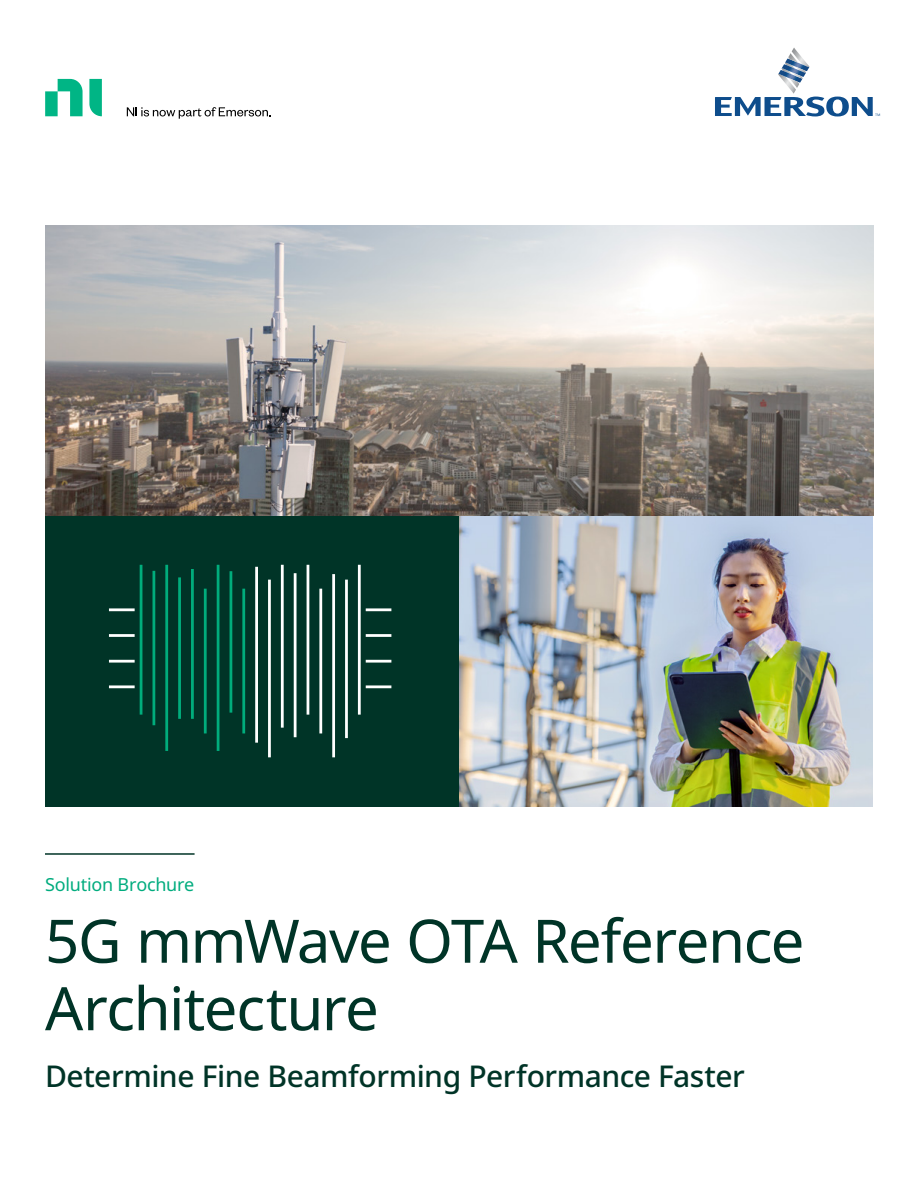
<style>
.page{position:relative;width:918px;height:1188px;background:#fff}
.page>*{position:absolute;margin:0;border:0;box-sizing:border-box;transform-origin:0 0}
.t1{font:60px/67.5px "Noto Sans";letter-spacing:-.025em;color:#003427}
.t2{font:500 30px "Noto Sans";letter-spacing:-.015em;color:#003427}
.t3{font:18px "Noto Sans";letter-spacing:-.015em;color:#00ac7e}
</style>
<div class="page">
<img style="left:45px;top:225px;width:828px;height:291px">
<div style="left:45px;top:516px;width:414px;height:291px;background:#003427"></div>
<img style="left:459px;top:516px;width:414px;height:291px">
<svg style="left:109px;top:564px;width:283px;height:194px"></svg>
<hr style="left:109px;top:608px;width:26px;height:3px;background:#fff">
<hr style="left:109px;top:634px;width:26px;height:3px;background:#fff">
<hr style="left:109px;top:660px;width:26px;height:3px;background:#fff">
<hr style="left:109px;top:685px;width:26px;height:3px;background:#fff">
<hr style="left:366px;top:608px;width:25px;height:3px;background:#fff">
<hr style="left:366px;top:634px;width:25px;height:3px;background:#fff">
<hr style="left:366px;top:660px;width:25px;height:3px;background:#fff">
<hr style="left:366px;top:685px;width:25px;height:3px;background:#fff">
<hr style="left:319px;top:589px;width:3px;height:144px;background:#fff">
<hr style="left:255px;top:567px;width:3px;height:176px;background:#fff">
<hr style="left:268px;top:580px;width:3px;height:177px;background:#fff">
<hr style="left:345px;top:580px;width:3px;height:158px;background:#fff">
<hr style="left:281px;top:565px;width:3px;height:163px;background:#fff">
<hr style="left:294px;top:573px;width:3px;height:164px;background:#fff">
<hr style="left:307px;top:565px;width:2px;height:150px;background:#fff">
<hr style="left:358px;top:565px;width:3px;height:150px;background:#fff">
<hr style="left:332px;top:574px;width:3px;height:183px;background:#fff">
<hr style="left:204px;top:589px;width:3px;height:144px;background:#00ad7c">
<hr style="left:242px;top:589px;width:3px;height:144px;background:#00ad7c">
<hr style="left:140px;top:565px;width:2px;height:150px;background:#00ad7c">
<hr style="left:153px;top:571px;width:2px;height:154px;background:#00ad7c">
<hr style="left:165px;top:565px;width:3px;height:186px;background:#00ad7c">
<hr style="left:178px;top:577px;width:3px;height:142px;background:#00ad7c">
<hr style="left:191px;top:569px;width:3px;height:150px;background:#00ad7c">
<hr style="left:217px;top:565px;width:2px;height:186px;background:#00ad7c">
<hr style="left:230px;top:571px;width:2px;height:142px;background:#00ad7c">
<svg style="left:127px;top:107px;width:144px;height:12px"></svg>
<svg style="left:45px;top:79px;width:57px;height:37px"></svg>
<svg style="left:715px;top:47px;width:165px;height:69px"></svg>
<hr style="left:45px;top:853px;width:150px;height:2px;background:#003427">
<p class="t3" style="left:45px;top:872px;width:151px">Solution Brochure</p>
<h1 class="t1" style="left:45px;top:909px;width:761px">5G mmWave OTA Reference<br>Architecture</h1>
<p class="t2" style="left:45px;top:1055px;width:701px">Determine Fine Beamforming Performance Faster</p>
</div>
